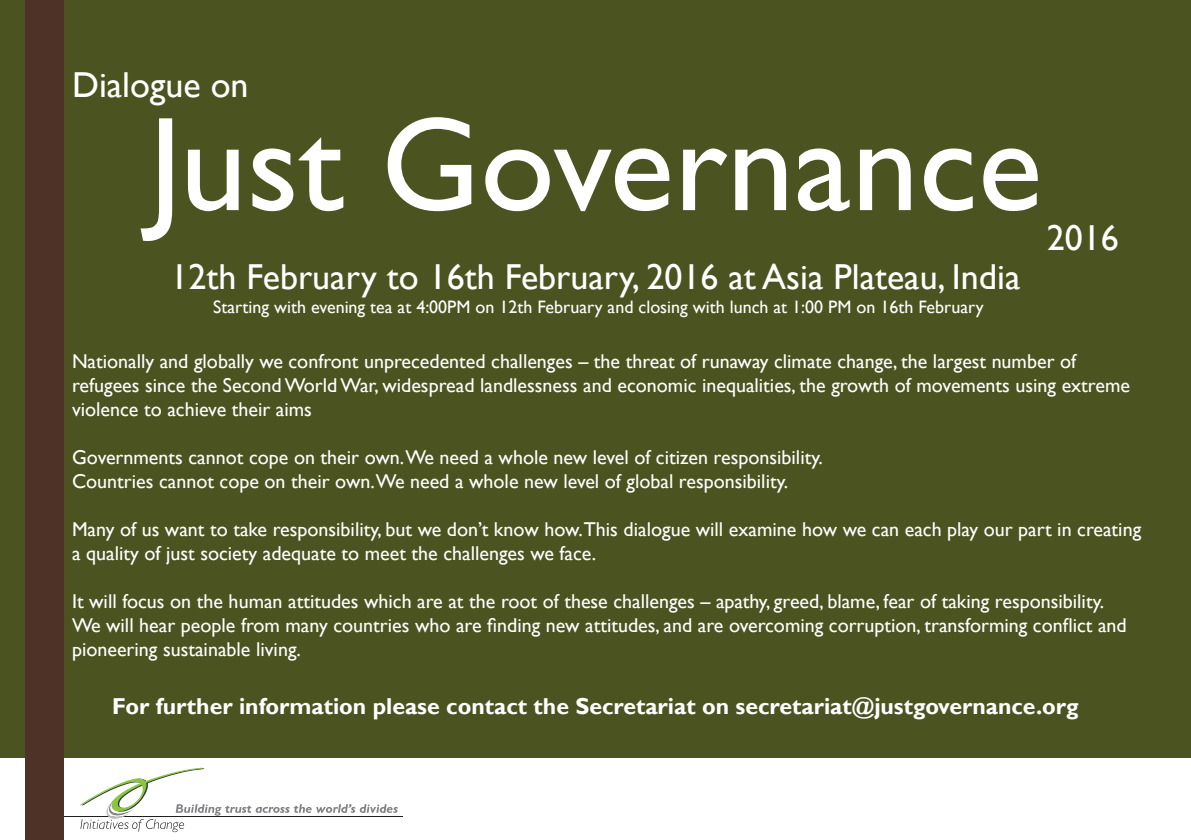
<style>
.page{position:relative;width:1191px;height:840px;background:#fff}
.page>*{position:absolute;margin:0;border:0;box-sizing:border-box;transform-origin:0 0}
.t1{font:134.4px "Gill Sans";color:#fff}
.t2{font:36px "Gill Sans";color:#fff}
.t3{font:700 23px "Gill Sans";color:#fff}
.t4{font:20px/24px "Gill Sans";color:#fff}
.t5{font:18px "Gill Sans";color:#fff}
</style>
<div class="page">
<div style="left:0;top:0;width:1191px;height:758px;background:#4b5320"></div>
<hr style="left:63px;top:816px;width:340px;height:1px;background:#231f20">
<svg style="left:80px;top:767px;width:318px;height:64px"></svg>
<div style="left:26px;top:0;width:37px;height:839px;background:#4e3227"></div>
<p class="t2" style="left:72px;top:64px;width:178px">Dialogue on</p>
<p class="t1" style="left:149px;top:87px;width:895px">Just Governance</p>
<p class="t2" style="left:170px;top:255px;width:851px">12th February to 16th February, 2016 at Asia Plateau, India</p>
<p class="t5" style="left:213px;top:296px;width:772px">Starting with evening tea at 4:00PM on 12th February and closing with lunch at 1:00 PM on 16th February</p>
<p class="t2" style="left:1047px;top:217px;width:73px">2016</p>
<p class="t4" style="left:72px;top:349px;width:1059px">Nationally and globally we confront unprecedented challenges – the threat of runaway climate change, the largest number of refugees since the Second World War, widespread landlessness and economic inequalities, the growth of movements using extreme violence to achieve their aims</p>
<p class="t4" style="left:72px;top:445px;width:752px">Governments cannot cope on their own.We need a whole new level of citizen responsibility.</p>
<p class="t4" style="left:72px;top:469px;width:717px">Countries cannot cope on their own.We need a whole new level of global responsibility.</p>
<p class="t4" style="left:72px;top:517px;width:1070px">Many of us want to take responsibility, but we don’t know how.This dialogue will examine how we can each play our part in creating a quality of just society adequate to meet the challenges we face.</p>
<p class="t4" style="left:72px;top:589px;width:1056px">It will focus on the human attitudes which are at the root of these challenges – apathy, greed, blame, fear of taking responsibility.<br>We will hear people from many countries who are finding new attitudes, and are overcoming corruption, transforming conflict and pioneering sustainable living.</p>
<p class="t3" style="left:112px;top:692px;width:968px">For further information please contact the Secretariat on secretariat@justgovernance.org</p>
</div>
